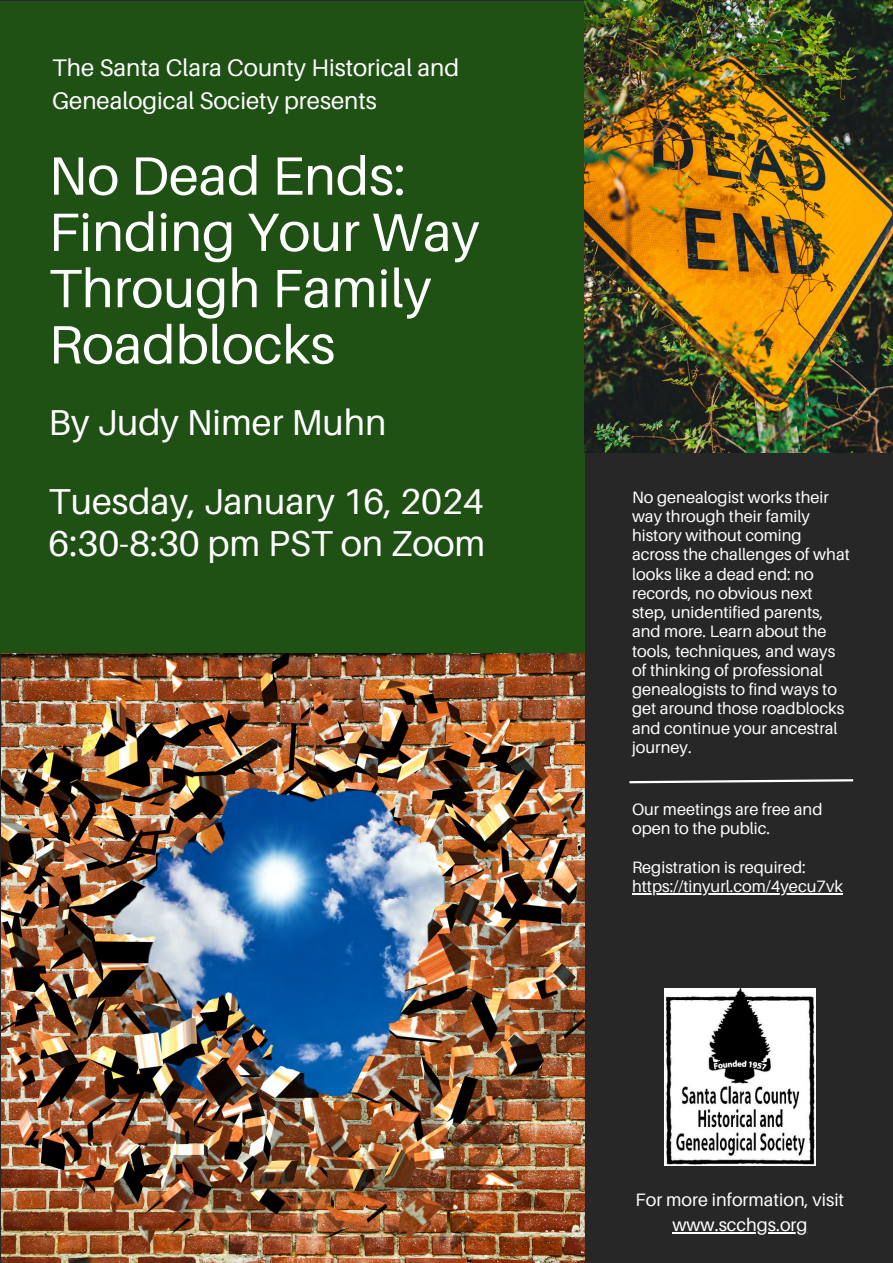
<style>
.page{position:relative;width:893px;height:1263px;background:#272727}
.page>*{position:absolute;margin:0;border:0;box-sizing:border-box;transform-origin:0 0}
.t1{font:54px/56.2px "Aileron";color:#fff}
.t2{font:36.08px "Aileron";color:#fff}
.t3{font:36px "Aileron";color:#fff}
.t4{font:24px/33.2px "Aileron";color:#fff}
.t5{font:18px/24.8px "Aileron";color:#fff;text-align:center}
.t6{font:16.5px/19.3px "Aileron";color:#fff}
</style>
<div class="page">
<div style="left:0;top:1px;width:584px;height:652px;background:#1f5014"></div>
<img style="left:664px;top:988px;width:151px;height:177px">
<hr style="left:632px;top:893px;width:211px;height:2px;background:#fff">
<svg style="left:629px;top:779px;width:225px;height:5px"></svg>
<img style="left:584px;top:1px;width:309px;height:451px">
<img style="left:2px;top:653px;width:582px;height:610px">
<hr style="left:672px;top:1232px;width:135px;height:2px;background:#fff">
<p class="t4" style="left:52px;top:50px;width:409px">The Santa Clara County Historical and<br>Genealogical Society presents</p>
<p class="t1" style="left:49px;top:147px;width:432px">No Dead Ends:<br>Finding Your Way<br>Through Family<br>Roadblocks</p>
<p class="t3" style="left:49px;top:401px;width:339px">By Judy Nimer Muhn</p>
<p class="t2" style="left:49px;top:478px;width:437px">Tuesday, January 16, 2024</p>
<p class="t2" style="left:49px;top:521px;width:438px">6:30-8:30 pm PST on Zoom</p>
<p class="t6" style="left:632px;top:487px;width:219px">No genealogist works their way through their family history without coming across the challenges of what looks like a dead end: no records, no obvious next step, unidentified parents, and more. Learn about the tools, techniques, and ways of thinking of professional genealogists to find ways to get around those roadblocks and continue your ancestral journey.</p>
<p class="t6" style="left:632px;top:799px;width:192px">Our meetings are free and open to the public.</p>
<p class="t6" style="left:632px;top:857px;width:175px">Registration is required:</p>
<p class="t6" style="left:632px;top:876px;width:212px">https://tinyurl.com/4yecu7vk</p>
<p class="t5" style="left:635px;top:1187px;width:210px">For more information, visit www.scchgs.org</p>
</div>
